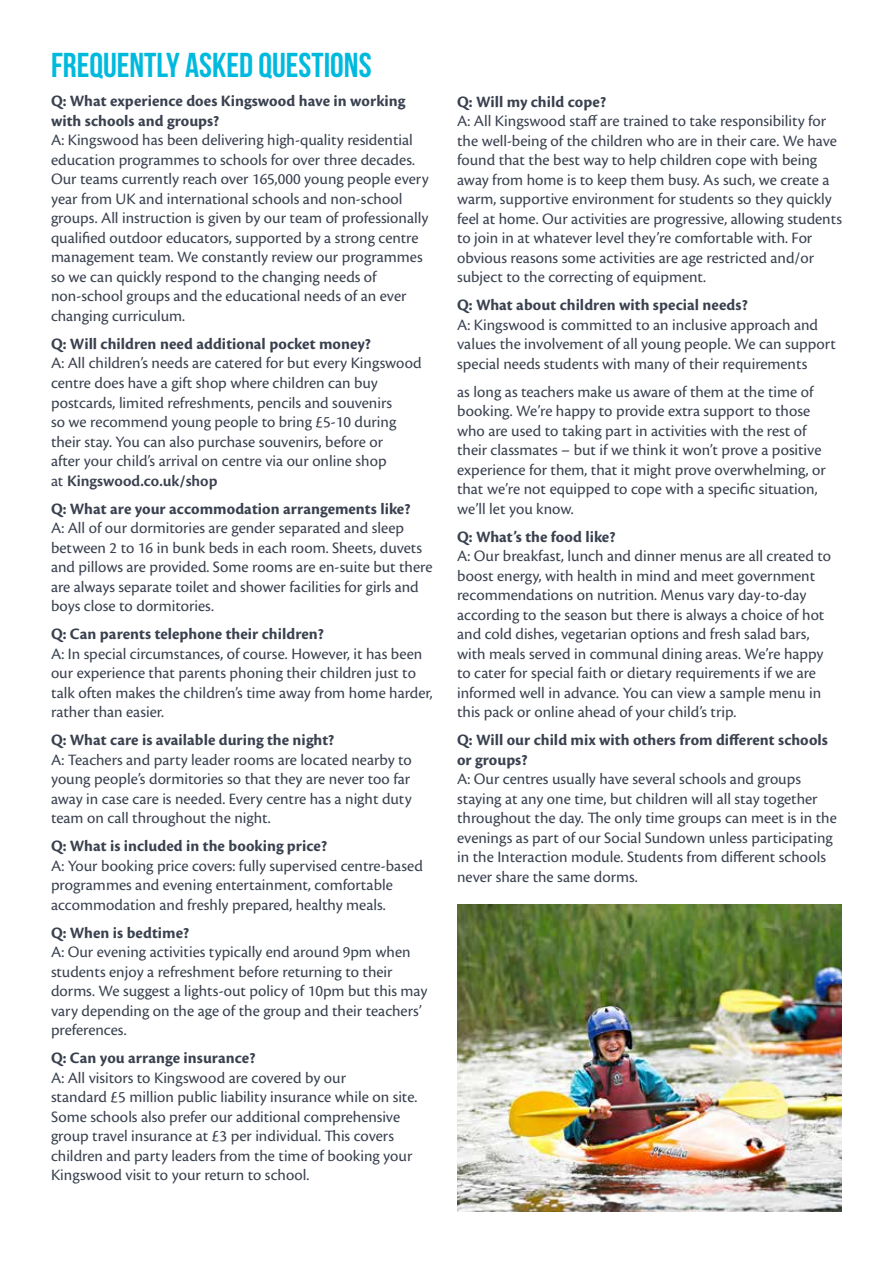
<style>
.page{position:relative;width:893px;height:1263px;background:#fff}
.page>*{position:absolute;margin:0;border:0;box-sizing:border-box;transform-origin:0 0}
.t1{font:34.5px "Bebas Neue";color:#00bade}
.t2{font:16.5px/19.5px "Cronos Pro";color:#3a414f}
.t3{font:700 16.5px/19.5px "Cronos Pro";color:#3a414f}
.s1{font-weight:600}
</style>
<div class="page">
<img style="left:457px;top:904px;width:385px;height:308px">
<h1 class="t1" style="left:51px;top:46px;width:322px">FREQUENTLY ASKED QUESTIONS</h1>
<p class="t3" style="left:51px;top:92px;width:356px">Q: What experience does Kingswood have in working with schools and groups?</p>
<p class="t2" style="left:51px;top:131px;width:379px">A: Kingswood has been delivering high-quality residential education programmes to schools for over three decades.<br>Our teams currently reach over 165,000 young people every year from UK and international schools and non-school groups. All instruction is given by our team of professionally qualified outdoor educators, supported by a strong centre management team. We constantly review our programmes so we can quickly respond to the changing needs of non-school groups and the educational needs of an ever changing curriculum.</p>
<p class="t3" style="left:51px;top:334px;width:321px">Q: Will children need additional pocket money?</p>
<p class="t2" style="left:51px;top:354px;width:372px">A: All children’s needs are catered for but every Kingswood centre does have a gift shop where children can buy postcards, limited refreshments, pencils and souvenirs<br>so we recommend young people to bring £5-10 during their stay. You can also purchase souvenirs, before or<br>after your child’s arrival on centre via our online shop<br>at <span class="s1">Kingswood.co.uk/shop</span></p>
<p class="t3" style="left:51px;top:499px;width:361px">Q: What are your accommodation arrangements like?</p>
<p class="t2" style="left:51px;top:518px;width:383px">A: All of our dormitories are gender separated and sleep between 2 to 16 in bunk beds in each room. Sheets, duvets and pillows are provided. Some rooms are en-suite but there are always separate toilet and shower facilities for girls and boys close to dormitories.</p>
<p class="t3" style="left:51px;top:624px;width:274px">Q: Can parents telephone their children?</p>
<p class="t2" style="left:51px;top:644px;width:383px">A: In special circumstances, of course. However, it has been our experience that parents phoning their children just to talk often makes the children’s time away from home harder, rather than easier.</p>
<p class="t3" style="left:51px;top:730px;width:285px">Q: What care is available during the night?</p>
<p class="t2" style="left:51px;top:750px;width:362px;text-align:justify">A: Teachers and party leader rooms are located nearby to young people’s dormitories so that they are never too far away in case care is needed. Every centre has a night duty team on call throughout the night.</p>
<p class="t3" style="left:51px;top:836px;width:278px">Q: What is included in the booking price?</p>
<p class="t2" style="left:51px;top:856px;width:373px">A: Your booking price covers: fully supervised centre-based programmes and evening entertainment, comfortable accommodation and freshly prepared, healthy meals.</p>
<p class="t3" style="left:51px;top:923px;width:140px">Q: When is bedtime?</p>
<p class="t2" style="left:51px;top:942px;width:378px">A: Our evening activities typically end around 9pm when students enjoy a refreshment before returning to their dorms. We suggest a lights-out policy of 10pm but this may vary depending on the age of the group and their teachers’ preferences.</p>
<p class="t3" style="left:51px;top:1048px;width:206px">Q: Can you arrange insurance?</p>
<p class="t2" style="left:51px;top:1068px;width:368px">A: All visitors to Kingswood are covered by our<br>standard £5 million public liability insurance while on site.<br>Some schools also prefer our additional comprehensive group travel insurance at £3 per individual. This covers children and party leaders from the time of booking your Kingswood visit to your return to school.</p>
<p class="t3" style="left:457px;top:92px;width:151px">Q: Will my child cope?</p>
<p class="t2" style="left:457px;top:111px;width:386px">A: All Kingswood staff are trained to take responsibility for the well-being of the children who are in their care. We have found that the best way to help children cope with being away from home is to keep them busy. As such, we create a warm, supportive environment for students so they quickly feel at home. Our activities are progressive, allowing students to join in at whatever level they’re comfortable with. For obvious reasons some activities are age restricted and/or subject to the correcting of equipment.</p>
<p class="t3" style="left:457px;top:295px;width:292px">Q: What about children with special needs?</p>
<p class="t2" style="left:457px;top:315px;width:380px">A: Kingswood is committed to an inclusive approach and values the involvement of all young people. We can support special needs students with many of their requirements</p>
<p class="t2" style="left:457px;top:382px;width:370px">as long as teachers make us aware of them at the time of booking. We’re happy to provide extra support to those who are used to taking part in activities with the rest of their classmates – but if we think it won’t prove a positive experience for them, that it might prove overwhelming, or that we’re not equipped to cope with a specific situation, we’ll let you know.</p>
<p class="t3" style="left:457px;top:527px;width:160px">Q: What’s the food like?</p>
<p class="t2" style="left:457px;top:546px;width:375px">A: Our breakfast, lunch and dinner menus are all created to boost energy, with health in mind and meet government recommendations on nutrition. Menus vary day-to-day according to the season but there is always a choice of hot and cold dishes, vegetarian options and fresh salad bars, with meals served in communal dining areas. We’re happy to cater for special faith or dietary requirements if we are informed well in advance. You can view a sample menu in this pack or online ahead of your child’s trip.</p>
<p class="t3" style="left:457px;top:730px;width:372px">Q: Will our child mix with others from different schools or groups?</p>
<p class="t2" style="left:457px;top:769px;width:381px">A: Our centres usually have several schools and groups staying at any one time, but children will all stay together throughout the day. The only time groups can meet is in the evenings as part of our Social Sundown unless participating in the Interaction module. Students from different schools never share the same dorms.</p>
</div>
